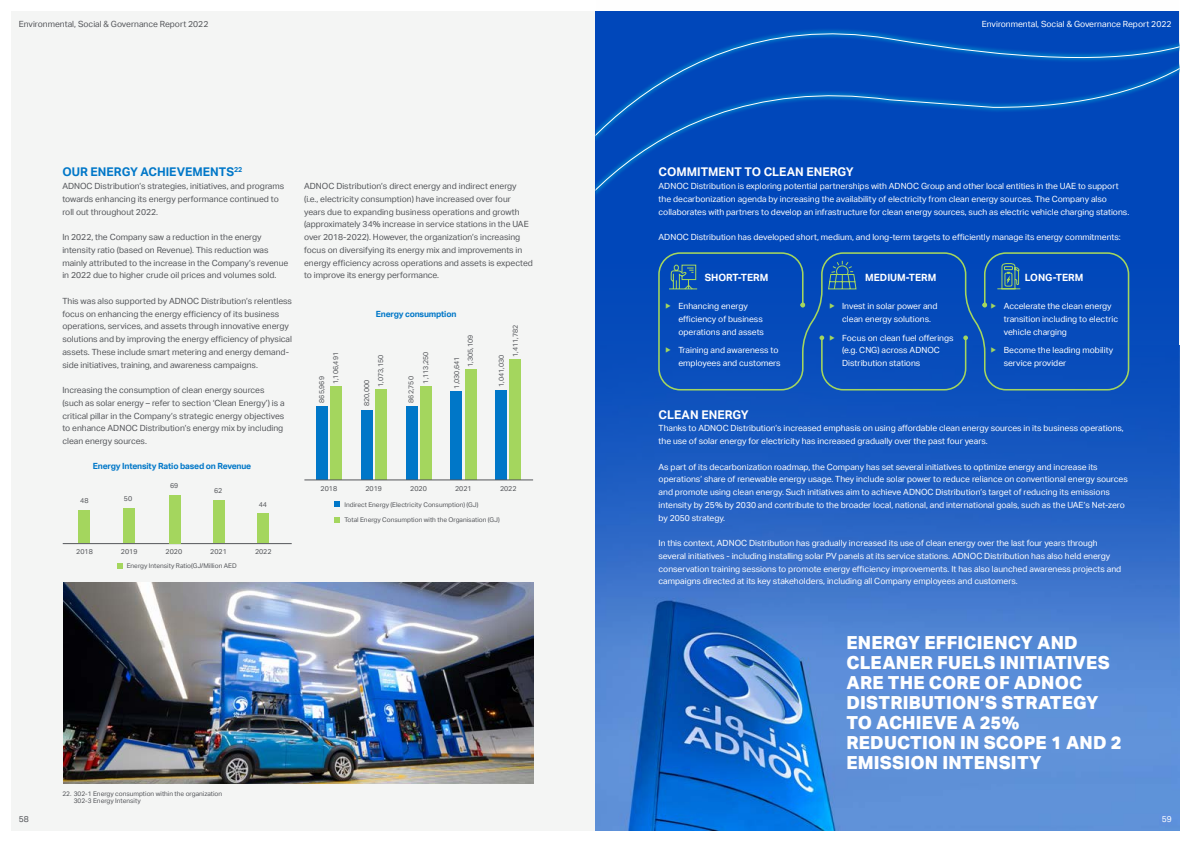
<style>
.page{position:relative;width:1191px;height:842px;background:#fff}
.page>*{position:absolute;margin:0;border:0;box-sizing:border-box;transform-origin:0 0}
.t1{font:800 18px/20px "ADNOC Sans";letter-spacing:.01em;color:#fff}
.t2{font:700 12px "ADNOC Sans";color:#fff}
.t3{font:700 12px "ADNOC Sans";color:#0077c8}
.t4{font:700 10px "ADNOC Sans";color:#fff}
.t5{font:8.5px/12.8px "ADNOC Sans";color:#fff}
.t6{font:8.5px/12.8px "ADNOC Sans";color:#54565a}
.t7{font:700 8.5px "ADNOC Sans";letter-spacing:-.02em;color:#0077c8}
.t8{font:7px "ADNOC Sans";color:#54565a}
.t9{font:6.5px/7px "ADNOC Sans";color:#54565a}
</style>
<div class="page">
<div style="left:11px;top:11px;width:1168px;height:820px;background:#f4f5f4"></div>
<img style="left:595px;top:660px;width:584px;height:170px">
<svg style="left:595px;top:202px;width:584px;height:458px;background:#2260c3"></svg>
<svg style="left:117px;top:563px;width:5px;height:5px"></svg>
<div style="left:79px;top:511px;width:11px;height:32px;background:#a4d65e"></div>
<hr style="left:63px;top:543px;width:229px;height:1px;background:#54565a">
<div style="left:123px;top:509px;width:12px;height:34px;background:#a4d65e"></div>
<div style="left:169px;top:495px;width:11px;height:48px;background:#a4d65e"></div>
<div style="left:213px;top:501px;width:11px;height:42px;background:#a4d65e"></div>
<div style="left:258px;top:513px;width:11px;height:30px;background:#a4d65e"></div>
<svg style="left:334px;top:517px;width:6px;height:5px"></svg>
<svg style="left:334px;top:502px;width:6px;height:5px"></svg>
<div style="left:316px;top:406px;width:11px;height:74px;background:#0077c8"></div>
<div style="left:330px;top:386px;width:12px;height:94px;background:#a4d65e"></div>
<div style="left:361px;top:410px;width:11px;height:70px;background:#0077c8"></div>
<div style="left:375px;top:389px;width:11px;height:91px;background:#a4d65e"></div>
<div style="left:406px;top:406px;width:11px;height:74px;background:#0077c8"></div>
<div style="left:420px;top:386px;width:11px;height:94px;background:#a4d65e"></div>
<div style="left:451px;top:391px;width:11px;height:89px;background:#0077c8"></div>
<div style="left:465px;top:369px;width:11px;height:111px;background:#a4d65e"></div>
<div style="left:495px;top:390px;width:12px;height:90px;background:#0077c8"></div>
<div style="left:510px;top:359px;width:11px;height:121px;background:#a4d65e"></div>
<hr style="left:304px;top:480px;width:229px;height:1px;background:#54565a">
<img style="left:63px;top:583px;width:471px;height:200px">
<div style="left:658px;top:252px;width:471px;height:138px;background:#054bba"></div>
<svg style="left:800px;top:303px;width:5px;height:4px"></svg>
<svg style="left:996px;top:263px;width:25px;height:27px"></svg>
<div style="left:595px;top:141px;width:584px;height:61px;background:#0047ba"></div>
<svg style="left:595px;top:11px;width:584px;height:130px;background:#034cbb"></svg>
<svg style="left:666px;top:304px;width:4px;height:5px"></svg>
<svg style="left:666px;top:347px;width:4px;height:6px"></svg>
<div style="left:819px;top:260px;width:149px;height:134px;background:#064bba"></div>
<svg style="left:982px;top:303px;width:14px;height:6px"></svg>
<svg style="left:991px;top:347px;width:5px;height:6px"></svg>
<p class="t6" style="left:19px;top:18px;width:191px">Environmental, Social &amp; Governance Report 2022</p>
<h2 class="t3" style="left:62px;top:165px;width:181px">OUR ENERGY ACHIEVEMENTS<sup>22</sup></h2>
<p class="t6" style="left:62px;top:180px;width:223px">ADNOC Distribution’s strategies, initiatives, and programs towards enhancing its energy performance continued to roll out throughout 2022.</p>
<p class="t6" style="left:62px;top:231px;width:227px">In 2022, the Company saw a reduction in the energy intensity ratio (based on Revenue). This reduction was mainly attributed to the increase in the Company’s revenue in 2022 due to higher crude oil prices and volumes sold.</p>
<p class="t6" style="left:62px;top:294px;width:231px">This was also supported by ADNOC Distribution’s relentless focus on enhancing the energy efficiency of its business operations, services, and assets through innovative energy solutions and by improving the energy efficiency of physical assets. These include smart metering and energy demand&shy;side initiatives, training, and awareness campaigns.</p>
<p class="t6" style="left:62px;top:384px;width:224px">Increasing the consumption of clean energy sources (such as solar energy – refer to section ‘Clean Energy’) is a critical pillar in the Company’s strategic energy objectives to enhance ADNOC Distribution’s energy mix by including clean energy sources.</p>
<p class="t7" style="left:93px;top:461px;width:160px">Energy Intensity Ratio based on Revenue</p>
<p class="t8" style="left:80px;top:496px;width:10px">48</p>
<p class="t8" style="left:76px;top:548px;width:18px">2018</p>
<p class="t8" style="left:124px;top:494px;width:10px">50</p>
<p class="t8" style="left:121px;top:548px;width:18px">2019</p>
<p class="t8" style="left:170px;top:481px;width:10px">69</p>
<p class="t8" style="left:166px;top:548px;width:18px">2020</p>
<p class="t8" style="left:214px;top:487px;width:10px">62</p>
<p class="t8" style="left:210px;top:548px;width:18px">2021</p>
<p class="t9" style="left:127px;top:562px;width:111px">Energy Intensity Ratio(GJ/Million AED</p>
<p class="t8" style="left:259px;top:501px;width:10px">44</p>
<p class="t8" style="left:255px;top:548px;width:18px">2022</p>
<p class="t6" style="left:304px;top:180px;width:230px">ADNOC Distribution’s direct energy and indirect energy (i.e., electricity consumption) have increased over four years due to expanding business operations and growth (approximately 34% increase in service stations in the UAE over 2018-2022). However, the organization’s increasing focus on diversifying its energy mix and improvements in energy efficiency across operations and assets is expected to improve its energy performance.</p>
<p class="t8" style="left:317px;top:403px;width:28px;rotate:-90deg">865,969</p>
<p class="t8" style="left:332px;top:384px;width:34px;rotate:-90deg">1,106,491</p>
<p class="t7" style="left:376px;top:309px;width:82px">Energy consumption</p>
<p class="t8" style="left:362px;top:406px;width:28px;rotate:-90deg">820,000</p>
<p class="t8" style="left:377px;top:387px;width:34px;rotate:-90deg">1,073,150</p>
<p class="t8" style="left:407px;top:403px;width:28px;rotate:-90deg">862,750</p>
<p class="t8" style="left:421px;top:384px;width:34px;rotate:-90deg">1,113,250</p>
<p class="t8" style="left:452px;top:388px;width:34px;rotate:-90deg">1,030,641</p>
<p class="t8" style="left:466px;top:367px;width:34px;rotate:-90deg">1,305,109</p>
<p class="t8" style="left:497px;top:387px;width:34px;rotate:-90deg">1,041,030</p>
<p class="t8" style="left:511px;top:357px;width:34px;rotate:-90deg">1,411,782</p>
<p class="t8" style="left:321px;top:484px;width:18px">2018</p>
<p class="t8" style="left:365px;top:484px;width:18px">2019</p>
<p class="t8" style="left:410px;top:484px;width:18px">2020</p>
<p class="t8" style="left:455px;top:484px;width:18px">2021</p>
<p class="t8" style="left:500px;top:484px;width:18px">2022</p>
<p class="t9" style="left:344px;top:501px;width:135px">Indirect Energy (Electricity Consumption) (GJ)</p>
<p class="t9" style="left:344px;top:516px;width:157px">Total Energy Consumption with the Organisation (GJ)</p>
<p class="t6" style="left:19px;top:813px;width:12px">58</p>
<p class="t9" style="left:74px;top:790px;width:150px;text-indent:-11px">22. 302-1 Energy consumption within the organization<br>302-3 Energy Intensity</p>
<p class="t5" style="left:981px;top:18px;width:191px">Environmental, Social &amp; Governance Report 2022</p>
<h2 class="t2" style="left:658px;top:165px;width:197px">COMMITMENT TO CLEAN ENERGY</h2>
<p class="t5" style="left:658px;top:180px;width:472px">ADNOC Distribution is exploring potential partnerships with ADNOC Group and other local entities in the UAE to support the decarbonization agenda by increasing the availability of electricity from clean energy sources. The Company also collaborates with partners to develop an infrastructure for clean energy sources, such as electric vehicle charging stations.</p>
<p class="t5" style="left:658px;top:231px;width:464px">ADNOC Distribution has developed short, medium, and long-term targets to efficiently manage its energy commitments:</p>
<p class="t4" style="left:704px;top:271px;width:65px">SHORT-TERM</p>
<p class="t4" style="left:865px;top:271px;width:73px">MEDIUM-TERM</p>
<p class="t4" style="left:1024px;top:271px;width:60px">LONG-TERM</p>
<p class="t5" style="left:678px;top:300px;width:87px">Enhancing energy efficiency of business operations and assets</p>
<p class="t5" style="left:678px;top:344px;width:104px">Training and awareness to employees and customers</p>
<p class="t5" style="left:842px;top:300px;width:97px">Invest in solar power and clean energy solutions.</p>
<p class="t5" style="left:842px;top:331px;width:113px">Focus on clean fuel offerings (e.g. CNG) across ADNOC<br>Distribution stations</p>
<p class="t5" style="left:1003px;top:300px;width:116px">Accelerate the clean energy transition including to electric vehicle charging</p>
<p class="t5" style="left:1003px;top:344px;width:111px">Become the leading mobility service provider</p>
<h2 class="t2" style="left:658px;top:407px;width:92px">CLEAN ENERGY</h2>
<p class="t5" style="left:658px;top:422px;width:467px">Thanks to ADNOC Distribution’s increased emphasis on using affordable clean energy sources in its business operations, the use of solar energy for electricity has increased gradually over the past four years.</p>
<p class="t5" style="left:658px;top:460px;width:471px">As part of its decarbonization roadmap, the Company has set several initiatives to optimize energy and increase its operations’ share of renewable energy usage. They include solar power to reduce reliance on conventional energy sources and promote using clean energy. Such initiatives aim to achieve ADNOC Distribution’s target of reducing its emissions intensity by 25% by 2030 and contribute to the broader local, national, and international goals, such as the UAE’s Net-zero by 2050 strategy.</p>
<p class="t5" style="left:658px;top:537px;width:464px">In this context, ADNOC Distribution has gradually increased its use of clean energy over the last four years through several initiatives - including installing solar PV panels at its service stations. ADNOC Distribution has also held energy conservation training sessions to promote energy efficiency improvements. It has also launched awareness projects and campaigns directed at its key stakeholders, including all Company employees and customers.</p>
<h1 class="t1" style="left:846px;top:632px;width:276px">ENERGY EFFICIENCY AND<br>CLEANER FUELS INITIATIVES<br>ARE THE CORE OF ADNOC<br>DISTRIBUTION’S STRATEGY<br>TO ACHIEVE A 25%<br>REDUCTION IN SCOPE 1 AND 2<br>EMISSION INTENSITY</h1>
<p class="t5" style="left:1161px;top:813px;width:12px">59</p>
</div>
